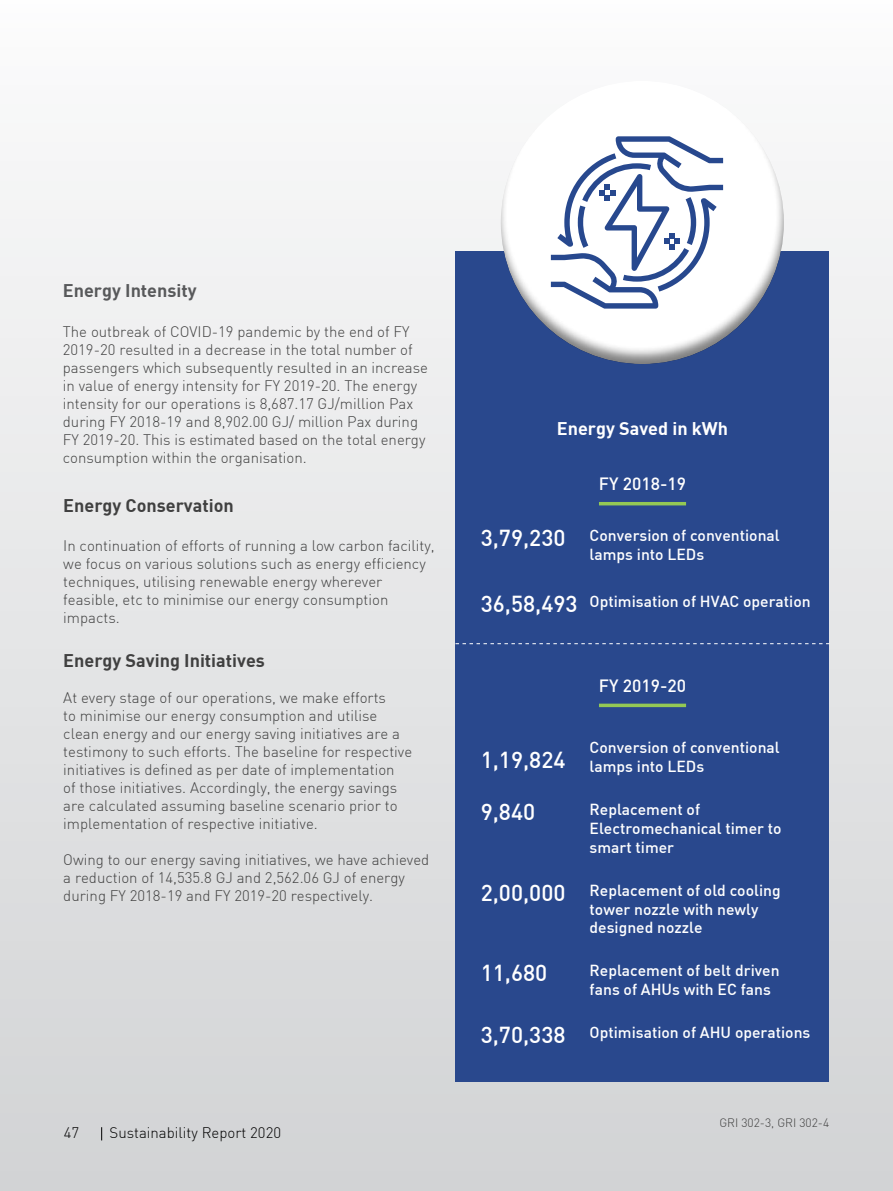
<style>
.page{position:relative;width:893px;height:1191px;background:#fff}
.page>*{position:absolute;margin:0;border:0;box-sizing:border-box;transform-origin:0 0}
.t1{font:500 22.65px "DIN";color:#fff}
.t2{font:18px "DIN Bold";color:#404040}
.t3{font:18px "DIN Bold";color:#fff}
.t4{font:18px "DIN Bold";color:#58595b}
.t5{font:500 17.4px "DIN";color:#fff}
.t6{font:500 15.75px/18.9px "DIN";color:#fff}
.t7{font:300 15px/18px "DIN";color:#404040}
.t8{font:300 15px "DIN";color:#000}
.t9{font:300 12px "DIN";color:#404040}
</style>
<div class="page">
<div style="left:0;top:0;width:893px;height:1191px;background:linear-gradient(to bottom,#fbfbfc,#d1d3d4)"></div>
<div style="left:455px;top:251px;width:374px;height:830px;background:#29488d"></div>
<hr style="left:599px;top:502px;width:87px;height:3px;background:#93c954">
<svg style="left:599px;top:703px;width:87px;height:4px"></svg>
<svg style="left:455px;top:643px;width:374px;height:1px"></svg>
<div style="left:501px;top:78px;width:285px;height:287px;background:#000;opacity:.5"></div>
<svg style="left:551px;top:136px;width:172px;height:172px"></svg>
<svg style="left:101px;top:1127px;width:1px;height:13px"></svg>
<p class="t4" style="left:63px;top:279px;width:135px">Energy Intensity</p>
<p class="t7" style="left:63px;top:323px;width:367px">The outbreak of COVID-19 pandemic by the end of FY 2019-20 resulted in a decrease in the total number of passengers which subsequently resulted in an increase in value of energy intensity for FY 2019-20. The energy intensity for our operations is 8,687.17 GJ/million Pax during FY 2018-19 and 8,902.00 GJ/ million Pax during FY 2019-20. This is estimated based on the total energy consumption within the organisation.</p>
<p class="t2" style="left:63px;top:493px;width:172px">Energy Conservation</p>
<p class="t7" style="left:63px;top:537px;width:373px">In continuation of efforts of running a low carbon facility, we focus on various solutions such as energy efficiency techniques, utilising renewable energy wherever feasible, etc to minimise our energy consumption impacts.</p>
<p class="t2" style="left:63px;top:648px;width:203px">Energy Saving Initiatives</p>
<p class="t7" style="left:63px;top:688px;width:350px">At every stage of our operations, we make efforts<br>to minimise our energy consumption and utilise clean energy and our energy saving initiatives are a testimony to such efforts. The baseline for respective initiatives is defined as per date of implementation<br>of those initiatives. Accordingly, the energy savings are calculated assuming baseline scenario prior to implementation of respective initiative.</p>
<p class="t7" style="left:63px;top:850px;width:367px">Owing to our energy saving initiatives, we have achieved a reduction of 14,535.8 GJ and 2,562.06 GJ of energy during FY 2018-19 and FY 2019-20 respectively.</p>
<p class="t8" style="left:64px;top:1123px;width:17px">47</p>
<p class="t8" style="left:110px;top:1123px;width:173px">Sustainability Report 2020</p>
<p class="t3" style="left:557px;top:417px;width:173px">Energy Saved in kWh</p>
<p class="t5" style="left:599px;top:473px;width:89px">FY 2018-19</p>
<h1 class="t1" style="left:481px;top:523px;width:86px">3,79,230</h1>
<h1 class="t1" style="left:481px;top:589px;width:98px">36,58,493</h1>
<p class="t6" style="left:590px;top:525px;width:192px">Conversion of conventional lamps into LEDs</p>
<p class="t6" style="left:590px;top:591px;width:223px">Optimisation of HVAC operation</p>
<p class="t5" style="left:599px;top:674px;width:89px">FY 2019-20</p>
<h1 class="t1" style="left:481px;top:745px;width:86px">1,19,824</h1>
<p class="t6" style="left:590px;top:738px;width:192px">Conversion of conventional lamps into LEDs</p>
<h1 class="t1" style="left:481px;top:797px;width:56px">9,840</h1>
<p class="t6" style="left:590px;top:799px;width:193px">Replacement of<br>Electromechanical timer to smart timer</p>
<h1 class="t1" style="left:481px;top:878px;width:86px">2,00,000</h1>
<p class="t6" style="left:590px;top:880px;width:193px">Replacement of old cooling tower nozzle with newly designed nozzle</p>
<h1 class="t1" style="left:481px;top:958px;width:68px">11,680</h1>
<p class="t6" style="left:590px;top:960px;width:191px">Replacement of belt driven fans of AHUs with EC fans</p>
<h1 class="t1" style="left:481px;top:1020px;width:86px">3,70,338</h1>
<p class="t6" style="left:590px;top:1022px;width:222px">Optimisation of AHU operations</p>
<p class="t9" style="left:719px;top:1115px;width:111px">GRI 302-3, GRI 302-4</p>
</div>
